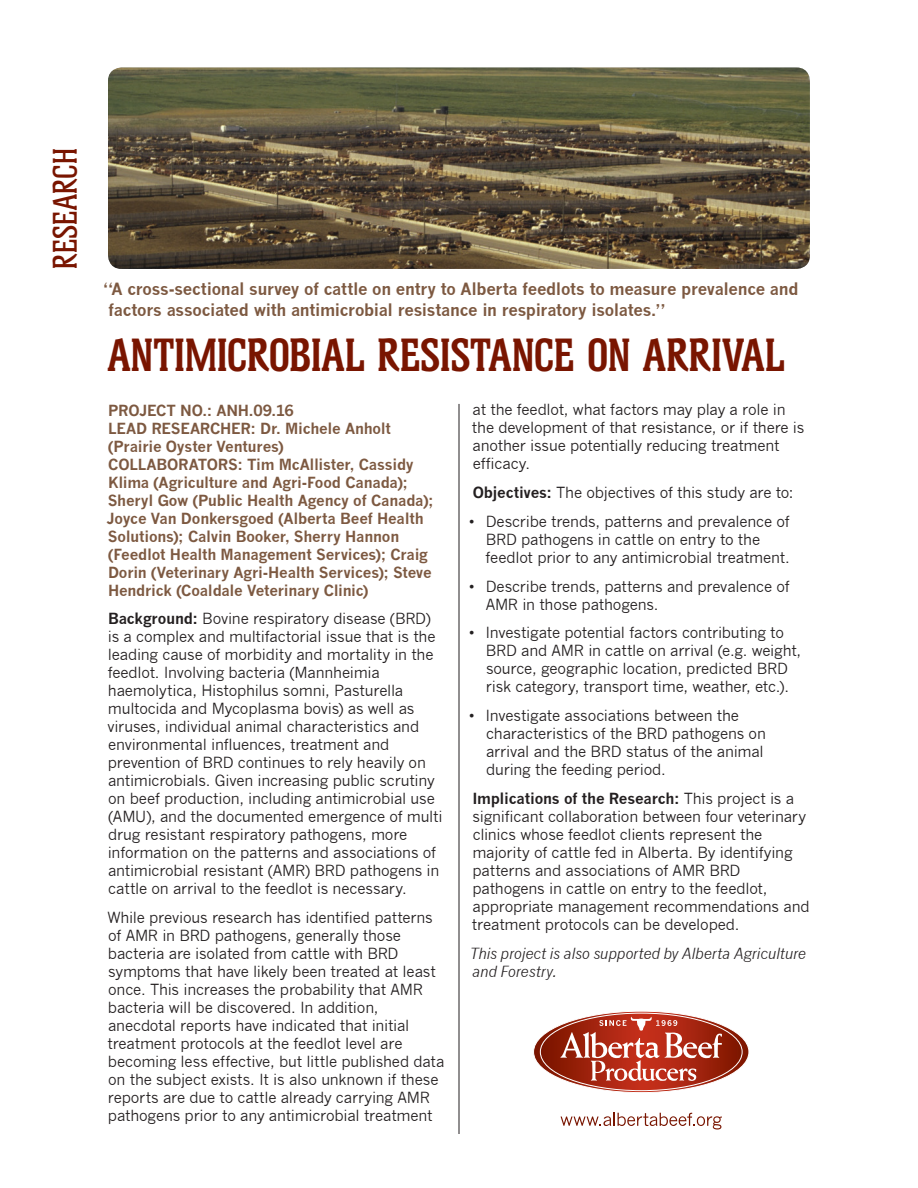
<style>
.page{position:relative;width:918px;height:1188px;background:#fff}
.page>*{position:absolute;margin:0;border:0;box-sizing:border-box;transform-origin:0 0}
.t1{font:600 45px "Helium TS";letter-spacing:.005em;color:#791500}
.t2{font:500 33px "Helium TS";letter-spacing:.005em;color:#791500}
.t3{font:700 16.5px/21px "News Gothic";letter-spacing:-.02em;color:#7d5941}
.t4{font:15px/18px "News Gothic";letter-spacing:-.015em;color:#231f20}
.t5{font:700 15px/18px "News Gothic";letter-spacing:-.015em;color:#7d5941}
.t6{font:italic 15px/18px "News Gothic";letter-spacing:-.01em;color:#231f20}
.s1{font-weight:700}
</style>
<div class="page">
<img style="left:108px;top:68px;width:702px;height:201px">
<hr style="left:459px;top:404px;width:1px;height:730px;background:#231f20">
<svg style="left:534px;top:1011px;width:215px;height:82px"></svg>
<svg style="left:561px;top:1113px;width:161px;height:17px"></svg>
<h2 class="t2" style="left:47px;top:269px;width:122px;rotate:-90deg">RESEARCH</h2>
<p class="t3" style="left:108px;top:278px;width:692px;text-indent:-5px">“A cross-sectional survey of cattle on entry to Alberta feedlots to measure prevalence and factors associated with antimicrobial resistance in respiratory isolates.”</p>
<h1 class="t1" style="left:108px;top:330px;width:678px">ANTIMICROBIAL RESISTANCE ON ARRIVAL</h1>
<p class="t5" style="left:107px;top:401px;width:328px">PROJECT NO.: ANH.09.16<br>LEAD RESEARCHER: Dr. Michele Anholt (Prairie Oyster Ventures)<br>COLLABORATORS: Tim McAllister, Cassidy Klima (Agriculture and Agri-Food Canada); Sheryl Gow (Public Health Agency of Canada); Joyce Van Donkersgoed (Alberta Beef Health Solutions); Calvin Booker, Sherry Hannon (Feedlot Health Management Services); Craig Dorin (Veterinary Agri-Health Services); Steve Hendrick (Coaldale Veterinary Clinic)</p>
<p class="t4" style="left:108px;top:610px;width:337px"><span class="s1">Background:</span> Bovine respiratory disease (BRD) is a complex and multifactorial issue that is the leading cause of morbidity and mortality in the feedlot. Involving bacteria (Mannheimia haemolytica, Histophilus somni, Pasturella multocida and Mycoplasma bovis) as well as viruses, individual animal characteristics and environmental influences, treatment and prevention of BRD continues to rely heavily on antimicrobials. Given increasing public scrutiny on beef production, including antimicrobial use (AMU), and the documented emergence of multi drug resistant respiratory pathogens, more information on the patterns and associations of antimicrobial resistant (AMR) BRD pathogens in cattle on arrival to the feedlot is necessary.</p>
<p class="t4" style="left:107px;top:909px;width:339px">While previous research has identified patterns of AMR in BRD pathogens, generally those bacteria are isolated from cattle with BRD symptoms that have likely been treated at least once. This increases the probability that AMR bacteria will be discovered. In addition, anecdotal reports have indicated that initial treatment protocols at the feedlot level are becoming less effective, but little published data on the subject exists. It is also unknown if these reports are due to cattle already carrying AMR pathogens prior to any antimicrobial treatment</p>
<p class="t4" style="left:472px;top:401px;width:334px">at the feedlot, what factors may play a role in the development of that resistance, or if there is another issue potentially reducing treatment efficacy.</p>
<p class="t4" style="left:473px;top:484px;width:323px"><span class="s1">Objectives:</span> The objectives of this study are to:</p>
<p class="t4" style="left:486px;top:512px;width:306px;text-indent:-16px">• Describe trends, patterns and prevalence of<br>BRD pathogens in cattle on entry to the feedlot prior to any antimicrobial treatment.</p>
<p class="t4" style="left:486px;top:577px;width:305px;text-indent:-16px">• Describe trends, patterns and prevalence of<br>AMR in those pathogens.</p>
<p class="t4" style="left:486px;top:624px;width:317px;text-indent:-16px">• Investigate potential factors contributing to BRD and AMR in cattle on arrival (e.g. weight, source, geographic location, predicted BRD risk category, transport time, weather, etc.).</p>
<p class="t4" style="left:486px;top:707px;width:281px;text-indent:-17px">• Investigate associations between the characteristics of the BRD pathogens on arrival and the BRD status of the animal during the feeding period.</p>
<p class="t4" style="left:472px;top:790px;width:339px"><span class="s1">Implications of the Research:</span> This project is a significant collaboration between four veterinary clinics whose feedlot clients represent the majority of cattle fed in Alberta. By identifying patterns and associations of AMR BRD pathogens in cattle on entry to the feedlot, appropriate management recommendations and treatment protocols can be developed.</p>
<p class="t6" style="left:470px;top:944px;width:338px">This project is also supported by Alberta Agriculture and Forestry.</p>
</div>
